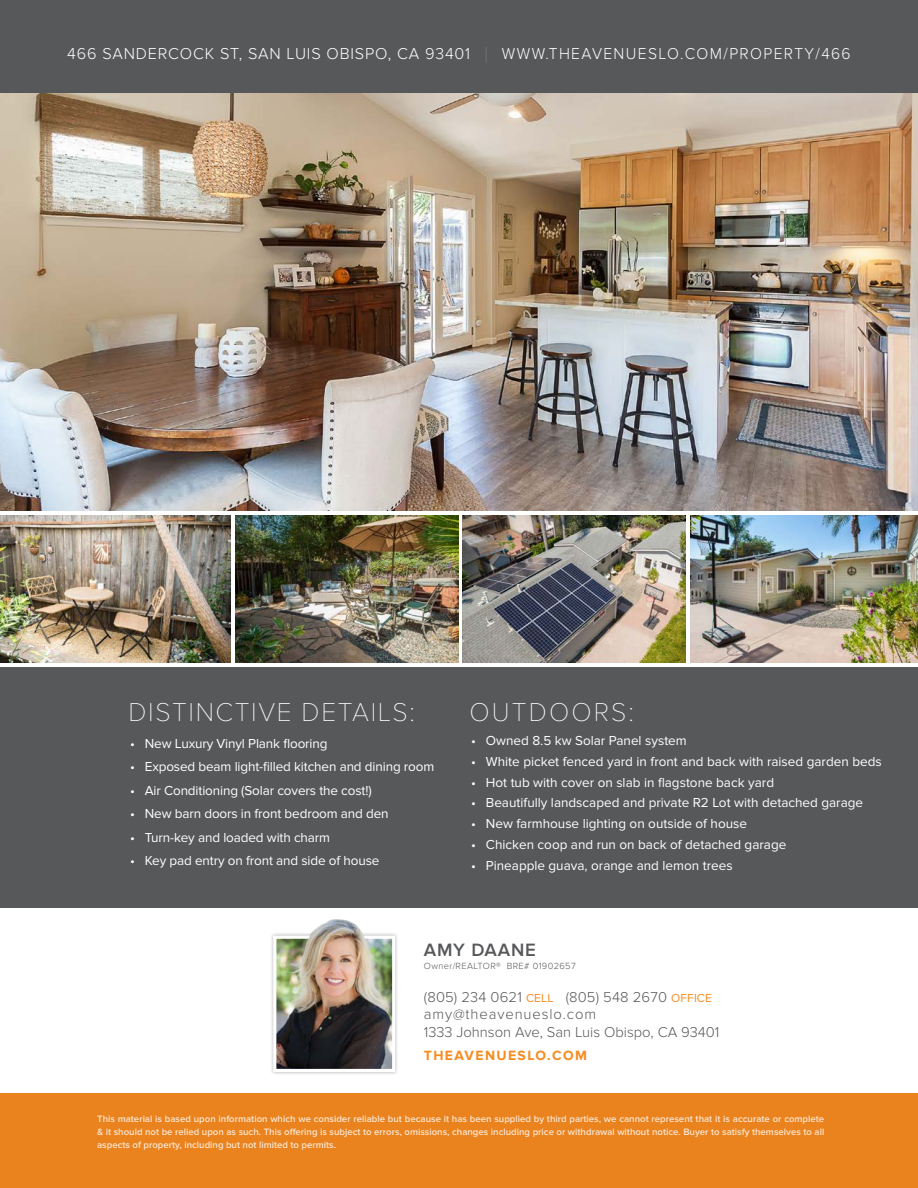
<style>
.page{position:relative;width:918px;height:1188px;background:#fff}
.page>*{position:absolute;margin:0;border:0;box-sizing:border-box;transform-origin:0 0}
.t1{font:100 26.7px "Proxima Nova T";letter-spacing:.06em;color:#fff}
.t2{font:100 26.7px "Proxima Nova T";letter-spacing:.08em;color:#fff}
.t3{font:600 18.45px "Proxima Nova";letter-spacing:.04em;color:#57585a}
.t4{font:300 16.35px "Proxima Nova";letter-spacing:.05em;color:#fff}
.t5{font:300 14.85px/17.7px "Proxima Nova";letter-spacing:.01em;color:#57585a}
.t6{font:700 13.95px "Proxima Nova";letter-spacing:.1em;color:#f68b1f}
.t7{font:13.5px "Proxima Nova";color:#fff}
.t8{font:600 9.6px/12.9px "Proxima Nova";color:#fff;text-align:justify}
.t9{font:300 9.3px "Proxima Nova";letter-spacing:.04em;color:#57585a}
.s1{font-size:22.05px;color:#939598}
.s2{font-weight:400;font-size:12px;color:#f68b1f}
</style>
<div class="page">
<div style="left:0;top:0;width:918px;height:117px;background:#57585a"></div>
<div style="left:0;top:1094px;width:918px;height:94px;background:#ea821d"></div>
<div style="left:0;top:667px;width:918px;height:241px;background:#57585a"></div>
<img style="left:0;top:94px;width:918px;height:417px">
<img style="left:691px;top:516px;width:227px;height:147px">
<img style="left:235px;top:516px;width:223px;height:147px">
<img style="left:463px;top:516px;width:223px;height:147px">
<img style="left:0;top:516px;width:231px;height:147px">
<div style="left:270px;top:932px;width:128px;height:143px;background:#e6e6e6"></div>
<img style="left:277px;top:940px;width:114px;height:128px">
<div style="left:273px;top:936px;width:122px;height:136px;border:3px solid #fff"></div>
<img style="left:300px;top:919px;width:72px;height:49px">
<p class="t4" style="left:67px;top:44px;width:785px">466 SANDERCOCK ST, SAN LUIS OBISPO, CA 93401 <span class="s1">|</span> WWW.THEAVENUESLO.COM/PROPERTY/466</p>
<h1 class="t1" style="left:129px;top:697px;width:288px">DISTINCTIVE DETAILS:</h1>
<p class="t7" style="left:130px;top:735px;width:199px">• New Luxury Vinyl Plank flooring</p>
<p class="t7" style="left:130px;top:759px;width:306px">• Exposed beam light-filled kitchen and dining room</p>
<p class="t7" style="left:130px;top:782px;width:243px">• Air Conditioning (Solar covers the cost!)</p>
<p class="t7" style="left:130px;top:806px;width:260px">• New barn doors in front bedroom and den</p>
<p class="t7" style="left:130px;top:829px;width:202px">• Turn-key and loaded with charm</p>
<p class="t7" style="left:130px;top:853px;width:251px">• Key pad entry on front and side of house</p>
<h1 class="t2" style="left:470px;top:697px;width:166px">OUTDOORS:</h1>
<p class="t7" style="left:471px;top:733px;width:217px">• Owned 8.5 kw Solar Panel system</p>
<p class="t7" style="left:471px;top:753px;width:412px">• White picket fenced yard in front and back with raised garden beds</p>
<p class="t7" style="left:471px;top:774px;width:304px">• Hot tub with cover on slab in flagstone back yard</p>
<p class="t7" style="left:471px;top:795px;width:393px">• Beautifully landscaped and private R2 Lot with detached garage</p>
<p class="t7" style="left:471px;top:816px;width:277px">• New farmhouse lighting on outside of house</p>
<p class="t7" style="left:471px;top:837px;width:317px">• Chicken coop and run on back of detached garage</p>
<p class="t7" style="left:471px;top:857px;width:263px">• Pineapple guava, orange and lemon trees</p>
<h2 class="t3" style="left:424px;top:939px;width:113px">AMY DAANE</h2>
<p class="t9" style="left:424px;top:961px;width:153px">Owner/REALTOR® BRE# 01902657</p>
<p class="t5" style="left:424px;top:988px;width:297px">(805) 234 0621 <span class="s2">CELL</span> (805) 548 2670 <span class="s2">OFFICE </span>amy@theavenueslo.com<br>1333 Johnson Ave, San Luis Obispo, CA 93401</p>
<p class="t6" style="left:424px;top:1048px;width:165px">THEAVENUESLO.COM</p>
<p class="t8" style="left:97px;top:1113px;width:729px">This material is based upon information which we consider reliable but because it has been supplied by third parties, we cannot represent that it is accurate or complete &amp; it should not be relied upon as such. This offering is subject to errors, omissions, changes including price or withdrawal without notice. Buyer to satisfy themselves to all aspects of property, including but not limited to permits.</p>
</div>
